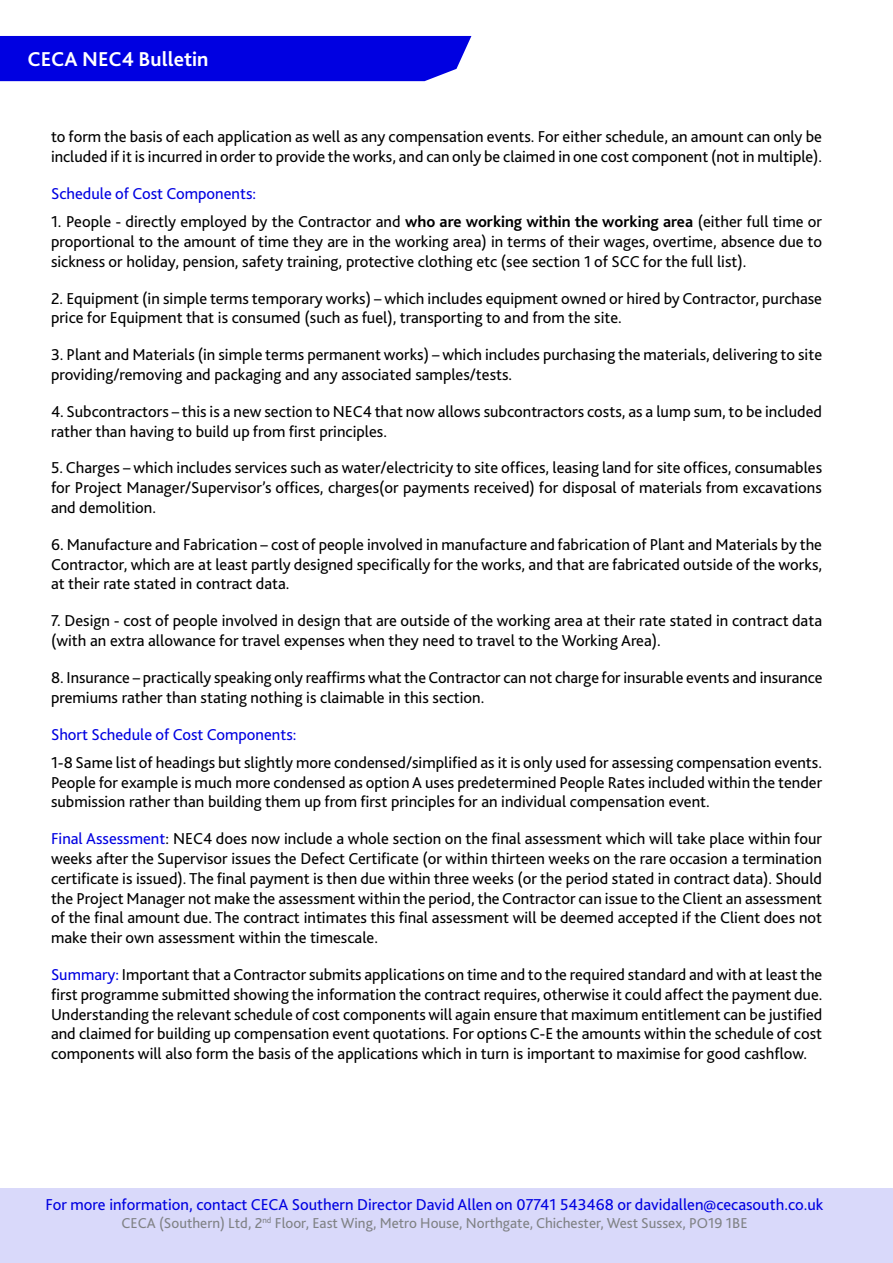
<style>
.page{position:relative;width:893px;height:1263px;background:#fff}
.page>*{position:absolute;margin:0;border:0;box-sizing:border-box;transform-origin:0 0}
.t1{font:700 21px "Bliss 2";color:#fff}
.t2{font:16.5px/19.8px "Bliss 2";color:#000}
.t3{font:16.5px "Bliss 2";color:#0000e1}
.t4{font:15px "Bliss 2";color:#808285}
.s1{font-weight:700}
.s2{color:#0000e1}
</style>
<div class="page">
<div style="left:0;top:36px;width:471px;height:45px;background:#0000e1"></div>
<div style="left:0;top:1188px;width:893px;height:75px;background:#d9d9fa"></div>
<p class="t1" style="left:28px;top:46px;width:182px">CECA NEC4 Bulletin</p>
<p class="t2" style="left:51px;top:127px;width:773px">to form the basis of each application as well as any compensation events. For either schedule, an amount can only be included if it is incurred in order to provide the works, and can only be claimed in one cost component (not in multiple).</p>
<p class="t3" style="left:51px;top:183px;width:207px">Schedule of Cost Components:</p>
<p class="t2" style="left:51px;top:212px;width:773px;text-align:justify">1. People - directly employed by the Contractor and <span class="s1">who are working within the working area</span> (either full time or proportional to the amount of time they are in the working area) in terms of their wages, overtime, absence due to sickness or holiday, pension, safety training, protective clothing etc (see section 1 of SCC for the full list).</p>
<p class="t2" style="left:51px;top:288px;width:773px">2. Equipment (in simple terms temporary works) – which includes equipment owned or hired by Contractor, purchase price for Equipment that is consumed (such as fuel), transporting to and from the site.</p>
<p class="t2" style="left:51px;top:345px;width:773px">3. Plant and Materials (in simple terms permanent works) – which includes purchasing the materials, delivering to site providing/removing and packaging and any associated samples/tests.</p>
<p class="t2" style="left:51px;top:401px;width:773px">4. Subcontractors – this is a new section to NEC4 that now allows subcontractors costs, as a lump sum, to be included rather than having to build up from first principles.</p>
<p class="t2" style="left:51px;top:458px;width:773px;text-align:justify">5. Charges – which includes services such as water/electricity to site offices, leasing land for site offices, consumables for Project Manager/Supervisor’s offices, charges(or payments received) for disposal of materials from excavations and demolition.</p>
<p class="t2" style="left:51px;top:534px;width:773px;text-align:justify">6. Manufacture and Fabrication – cost of people involved in manufacture and fabrication of Plant and Materials by the Contractor, which are at least partly designed specifically for the works, and that are fabricated outside of the works, at their rate stated in contract data.</p>
<p class="t2" style="left:51px;top:611px;width:773px">7. Design - cost of people involved in design that are outside of the working area at their rate stated in contract data (with an extra allowance for travel expenses when they need to travel to the Working Area).</p>
<p class="t2" style="left:51px;top:667px;width:773px">8. Insurance – practically speaking only reaffirms what the Contractor can not charge for insurable events and insurance premiums rather than stating nothing is claimable in this section.</p>
<p class="t3" style="left:51px;top:724px;width:247px">Short Schedule of Cost Components:</p>
<p class="t2" style="left:51px;top:752px;width:773px;text-align:justify">1-8 Same list of headings but slightly more condensed/simplified as it is only used for assessing compensation events.<br>People for example is much more condensed as option A uses predetermined People Rates included within the tender submission rather than building them up from first principles for an individual compensation event.</p>
<p class="t2" style="left:51px;top:829px;width:773px;text-align:justify"><span class="s2">Final Assessment</span>: NEC4 does now include a whole section on the final assessment which will take place within four weeks after the Supervisor issues the Defect Certificate (or within thirteen weeks on the rare occasion a termination certificate is issued). The final payment is then due within three weeks (or the period stated in contract data). Should the Project Manager not make the assessment within the period, the Contractor can issue to the Client an assessment of the final amount due. The contract intimates this final assessment will be deemed accepted if the Client does not make their own assessment within the timescale.</p>
<p class="t2" style="left:51px;top:965px;width:773px;text-align:justify"><span class="s2">Summary:</span> Important that a Contractor submits applications on time and to the required standard and with at least the first programme submitted showing the information the contract requires, otherwise it could affect the payment due.<br>Understanding the relevant schedule of cost components will again ensure that maximum entitlement can be justified and claimed for building up compensation event quotations. For options C-E the amounts within the schedule of cost components will also form the basis of the applications which in turn is important to maximise for good cashflow.</p>
<p class="t3" style="left:45px;top:1194px;width:779px">For more information, contact CECA Southern Director David Allen on 07741 543468 or davidallen@cecasouth.co.uk</p>
<p class="t4" style="left:121px;top:1213px;width:628px">CECA (Southern) Ltd, 2<sup>nd</sup> Floor, East Wing, Metro House, Northgate, Chichester, West Sussex, PO19 1BE</p>
</div>
